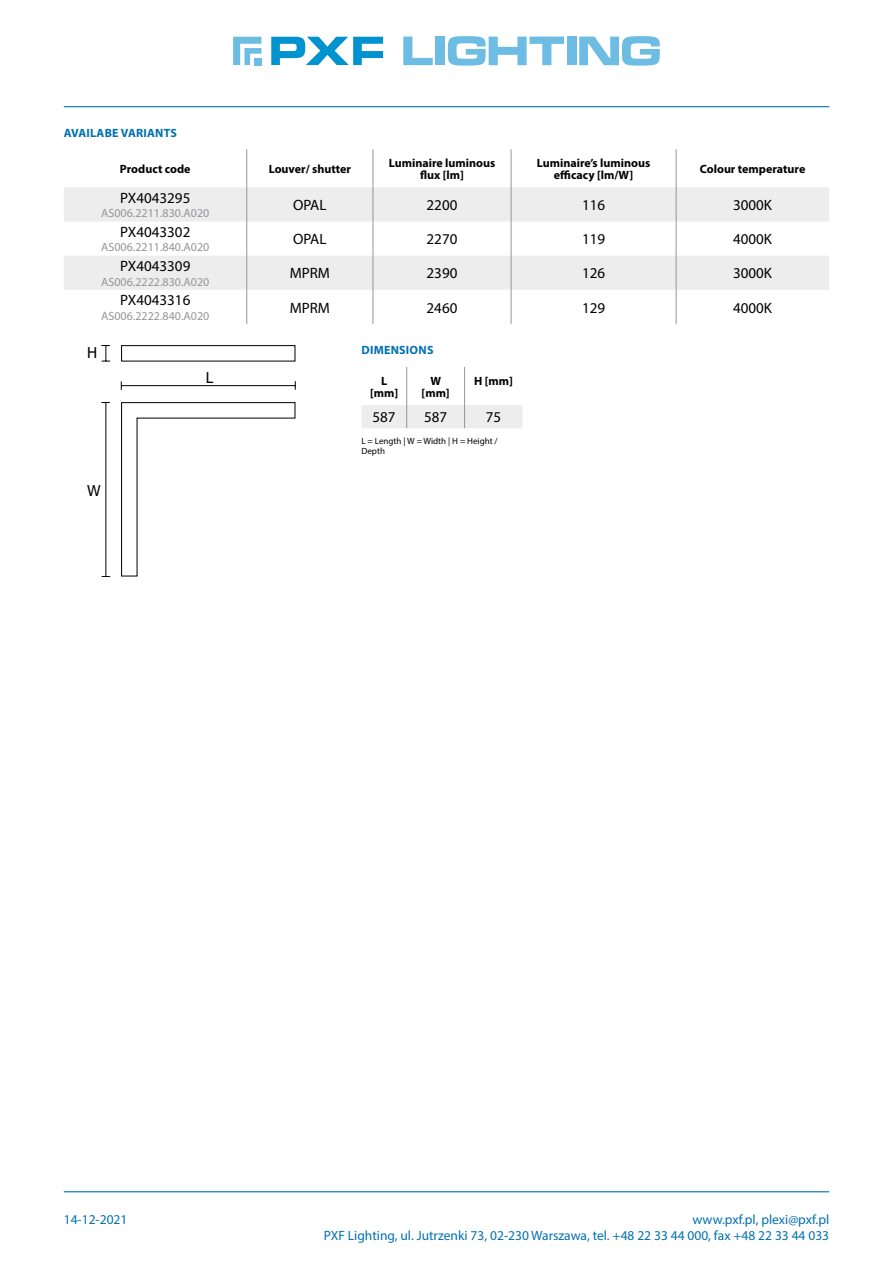
<style>
.page{position:relative;width:893px;height:1263px;background:#fff}
.page>*{position:absolute;margin:0;border:0;box-sizing:border-box;transform-origin:0 0}
.techniczna_warianty{font:15px "Myriad Pro";color:#000}
.CECHA_RYSUNEK_TECHNI{font:15px "Tahoma";color:#000}
.t1{font:13.5px/16.2px "Myriad Pro";color:#0070b1;text-align:right}
.techniczna_warianty-2{font:700 12px/12px "Myriad Pro";color:#000;text-align:center}
.techniczna_warianty-3{font:12px "Myriad Pro";color:#939598}
.NAGLOWEK_TABELI_NAZW{font:700 12px "Myriad Pro";letter-spacing:.02em;color:#0070b1}
.Przypis{font:9px/10.8px "Myriad Pro";color:#000}
</style>
<div class="page">
<hr style="left:64px;top:106px;width:765px;height:1px;background:#0070b1">
<hr style="left:64px;top:1191px;width:765px;height:1px;background:#0070b1">
<svg style="left:271px;top:37px;width:112px;height:28px"></svg>
<svg style="left:233px;top:37px;width:28px;height:28px"></svg>
<svg style="left:403px;top:37px;width:30px;height:28px"></svg>
<div style="left:436px;top:37px;width:9px;height:28px;background:#6dbce3"></div>
<div style="left:567px;top:37px;width:9px;height:28px;background:#6dbce3"></div>
<svg style="left:448px;top:36px;width:116px;height:30px"></svg>
<svg style="left:579px;top:36px;width:81px;height:30px"></svg>
<hr style="left:406px;top:367px;width:1px;height:38px;background:#939598">
<hr style="left:464px;top:367px;width:1px;height:38px;background:#939598">
<div style="left:362px;top:405px;width:160px;height:23px;background:#ededee"></div>
<hr style="left:106px;top:402px;width:1px;height:174px;background:#000">
<svg style="left:101px;top:345px;width:9px;height:17px"></svg>
<svg style="left:121px;top:345px;width:175px;height:232px"></svg>
<svg style="left:64px;top:187px;width:765px;height:103px;fill:#ededee"></svg>
<hr style="left:246px;top:149px;width:1px;height:38px;background:#939598">
<hr style="left:373px;top:149px;width:1px;height:38px;background:#939598">
<hr style="left:511px;top:149px;width:1px;height:38px;background:#939598">
<hr style="left:676px;top:149px;width:1px;height:38px;background:#939598">
<hr style="left:246px;top:187px;width:1px;height:34px;background:#939598">
<hr style="left:373px;top:187px;width:1px;height:34px;background:#939598">
<hr style="left:511px;top:187px;width:1px;height:34px;background:#939598">
<hr style="left:676px;top:187px;width:1px;height:34px;background:#939598">
<hr style="left:246px;top:221px;width:1px;height:35px;background:#939598">
<hr style="left:373px;top:221px;width:1px;height:35px;background:#939598">
<hr style="left:511px;top:221px;width:1px;height:35px;background:#939598">
<hr style="left:676px;top:221px;width:1px;height:35px;background:#939598">
<hr style="left:246px;top:256px;width:1px;height:34px;background:#939598">
<hr style="left:373px;top:256px;width:1px;height:34px;background:#939598">
<hr style="left:511px;top:256px;width:1px;height:34px;background:#939598">
<hr style="left:676px;top:256px;width:1px;height:34px;background:#939598">
<hr style="left:246px;top:290px;width:1px;height:34px;background:#939598">
<hr style="left:373px;top:290px;width:1px;height:34px;background:#939598">
<hr style="left:511px;top:290px;width:1px;height:34px;background:#939598">
<hr style="left:676px;top:290px;width:1px;height:34px;background:#939598">
<p class="NAGLOWEK_TABELI_NAZW" style="left:64px;top:125px;width:115px">AVAILABE VARIANTS</p>
<p class="techniczna_warianty-2" style="left:120px;top:162px;width:72px">Product code</p>
<p class="techniczna_warianty-2" style="left:269px;top:162px;width:84px">Louver/ shutter</p>
<p class="techniczna_warianty-2" style="left:389px;top:156px;width:108px">Luminaire luminous flux [lm]</p>
<p class="techniczna_warianty-2" style="left:537px;top:156px;width:115px">Luminaire’s luminous efficacy [lm/W]</p>
<p class="techniczna_warianty-2" style="left:700px;top:162px;width:107px">Colour temperature</p>
<p class="techniczna_warianty" style="left:120px;top:189px;width:72px">PX4043295</p>
<p class="techniczna_warianty-3" style="left:101px;top:206px;width:110px">AS006.2211.830.A020</p>
<p class="techniczna_warianty" style="left:293px;top:196px;width:35px">OPAL</p>
<p class="techniczna_warianty" style="left:427px;top:196px;width:32px">2200</p>
<p class="techniczna_warianty" style="left:582px;top:196px;width:25px">116</p>
<p class="techniczna_warianty" style="left:733px;top:196px;width:40px">3000K</p>
<p class="techniczna_warianty" style="left:120px;top:223px;width:72px">PX4043302</p>
<p class="techniczna_warianty-3" style="left:101px;top:240px;width:110px">AS006.2211.840.A020</p>
<p class="techniczna_warianty" style="left:120px;top:257px;width:72px">PX4043309</p>
<p class="techniczna_warianty-3" style="left:101px;top:274px;width:110px">AS006.2222.830.A020</p>
<p class="techniczna_warianty" style="left:120px;top:291px;width:72px">PX4043316</p>
<p class="techniczna_warianty-3" style="left:101px;top:308px;width:110px">AS006.2222.840.A020</p>
<p class="CECHA_RYSUNEK_TECHNI" style="left:87px;top:343px;width:12px">H</p>
<p class="CECHA_RYSUNEK_TECHNI" style="left:87px;top:481px;width:15px">W</p>
<p class="CECHA_RYSUNEK_TECHNI" style="left:206px;top:368px;width:9px">L</p>
<p class="techniczna_warianty" style="left:293px;top:230px;width:35px">OPAL</p>
<p class="techniczna_warianty" style="left:427px;top:230px;width:32px">2270</p>
<p class="techniczna_warianty" style="left:582px;top:230px;width:25px">119</p>
<p class="techniczna_warianty" style="left:733px;top:230px;width:40px">4000K</p>
<p class="techniczna_warianty" style="left:290px;top:264px;width:42px">MPRM</p>
<p class="techniczna_warianty" style="left:427px;top:264px;width:32px">2390</p>
<p class="techniczna_warianty" style="left:582px;top:264px;width:25px">126</p>
<p class="techniczna_warianty" style="left:733px;top:264px;width:40px">3000K</p>
<p class="techniczna_warianty" style="left:290px;top:298px;width:42px">MPRM</p>
<p class="techniczna_warianty" style="left:427px;top:298px;width:32px">2460</p>
<p class="techniczna_warianty" style="left:582px;top:298px;width:25px">129</p>
<p class="techniczna_warianty" style="left:733px;top:298px;width:40px">4000K</p>
<p class="NAGLOWEK_TABELI_NAZW" style="left:361px;top:342px;width:74px">DIMENSIONS</p>
<p class="techniczna_warianty-2" style="left:370px;top:374px;width:30px">L [mm]</p>
<p class="techniczna_warianty-2" style="left:422px;top:374px;width:30px">W [mm]</p>
<p class="techniczna_warianty-2" style="left:474px;top:374px;width:40px">H [mm]</p>
<p class="techniczna_warianty" style="left:373px;top:408px;width:25px">587</p>
<p class="techniczna_warianty" style="left:424px;top:408px;width:25px">587</p>
<p class="techniczna_warianty" style="left:486px;top:408px;width:17px">75</p>
<p class="Przypis" style="left:361px;top:435px;width:138px">L = Length | W = Width | H = Height /<br>Depth</p>
<p class="t1" style="left:64px;top:1211px;width:65px">14-12-2021</p>
<p class="t1" style="left:324px;top:1211px;width:507px">www.pxf.pl, plexi@pxf.pl<br>PXF Lighting, ul. Jutrzenki 73, 02-230 Warszawa, tel. +48 22 33 44 000, fax +48 22 33 44 033</p>
</div>
